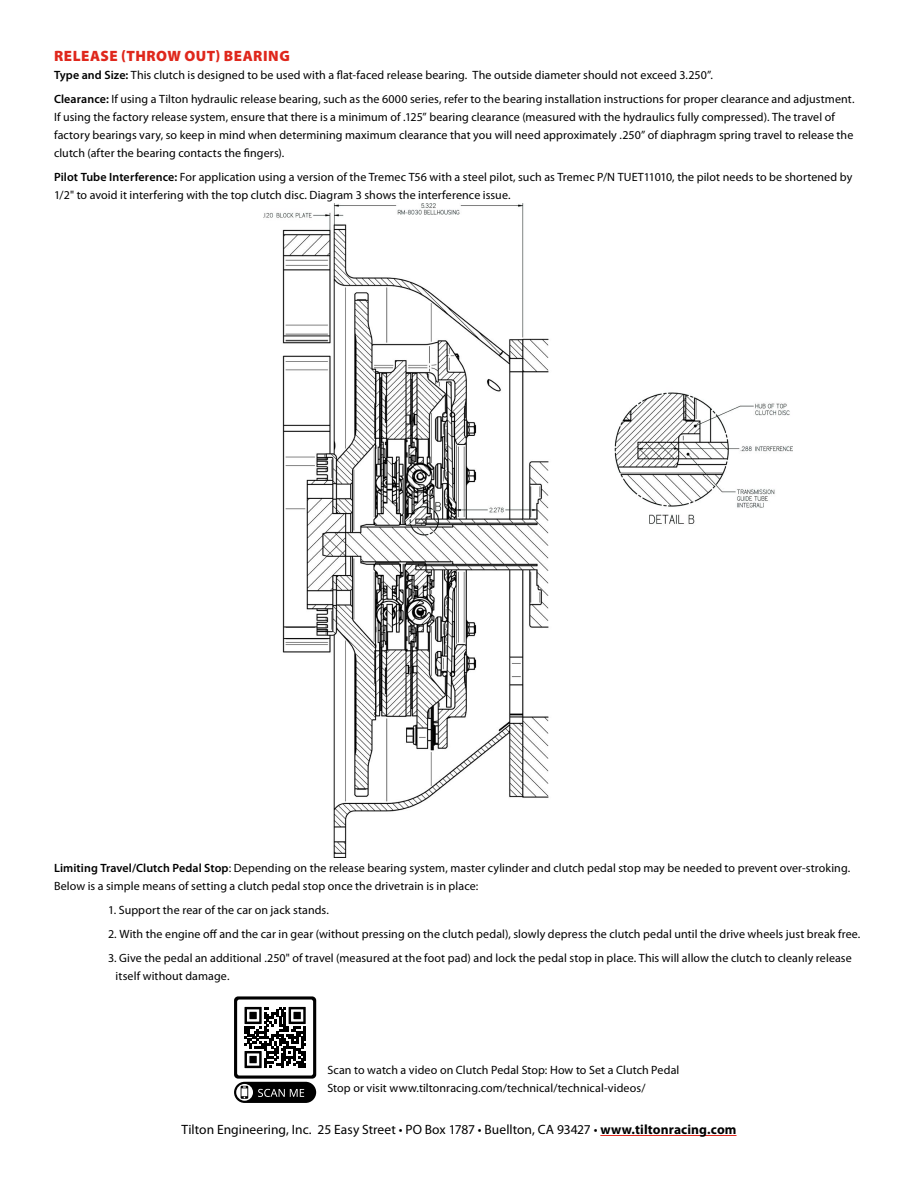
<style>
.page{position:relative;width:918px;height:1188px;background:#fff}
.page>*{position:absolute;margin:0;border:0;box-sizing:border-box;transform-origin:0 0}
.t1{font:900 15px "Myriad Pro";letter-spacing:.035em;color:#df271c}
.t2{font:13.5px "Myriad Pro";letter-spacing:.005em;color:#000}
.t3{font:12px/18px "Myriad Pro";letter-spacing:.005em;color:#000}
.s1{font-weight:600}
.s2{font-weight:700}
</style>
<div class="page">
<hr style="left:600px;top:1135px;width:137px;height:1px;background:#df271c">
<img style="left:263px;top:203px;width:530px;height:655px">
<svg style="left:234px;top:996px;width:82px;height:107px"></svg>
<p class="t1" style="left:54px;top:46px;width:237px">RELEASE (THROW OUT) BEARING</p>
<p class="t3" style="left:54px;top:63px;width:802px;line-height:24px"><span class="s1">Type and Size:</span> This clutch is designed to be used with a flat-faced release bearing. The outside diameter should not exceed 3.250”.<br><span class="s1">Clearance:</span> If using a Tilton hydraulic release bearing, such as the 6000 series, refer to the bearing installation instructions for proper clearance and adjustment.</p>
<p class="t3" style="left:54px;top:108px;width:801px">If using the factory release system, ensure that there is a minimum of .125” bearing clearance (measured with the hydraulics fully compressed). The travel of factory bearings vary, so keep in mind when determining maximum clearance that you will need approximately .250” of diaphragm spring travel to release the clutch (after the bearing contacts the fingers).</p>
<p class="t3" style="left:54px;top:168px;width:800px"><span class="s1">Pilot Tube Interference:</span> For application using a version of the Tremec T56 with a steel pilot, such as Tremec P/N TUET11010, the pilot needs to be shortened by<br>1/2" to avoid it interfering with the top clutch disc. Diagram 3 shows the interference issue.</p>
<p class="t3" style="left:54px;top:859px;width:798px"><span class="s1">Limiting Travel/Clutch Pedal Stop</span>: Depending on the release bearing system, master cylinder and clutch pedal stop may be needed to prevent over-stroking.<br>Below is a simple means of setting a clutch pedal stop once the drivetrain is in place:</p>
<p class="t3" style="left:108px;top:901px;width:223px">1. Support the rear of the car on jack stands.</p>
<p class="t3" style="left:108px;top:925px;width:754px">2. With the engine off and the car in gear (without pressing on the clutch pedal), slowly depress the clutch pedal until the drive wheels just break free.</p>
<p class="t3" style="left:116px;top:949px;width:738px;text-indent:-8px">3. Give the pedal an additional .250" of travel (measured at the foot pad) and lock the pedal stop in place. This will allow the clutch to cleanly release itself without damage.</p>
<p class="t3" style="left:327px;top:1060px;width:353px">Scan to watch a video on Clutch Pedal Stop: How to Set a Clutch Pedal<br>Stop or visit www.tiltonracing.com/technical/technical-videos/</p>
<p class="t2" style="left:181px;top:1121px;width:557px">Tilton Engineering, Inc. 25 Easy Street • PO Box 1787 • Buellton, CA 93427 • <span class="s2">www.tiltonracing.com</span></p>
</div>
